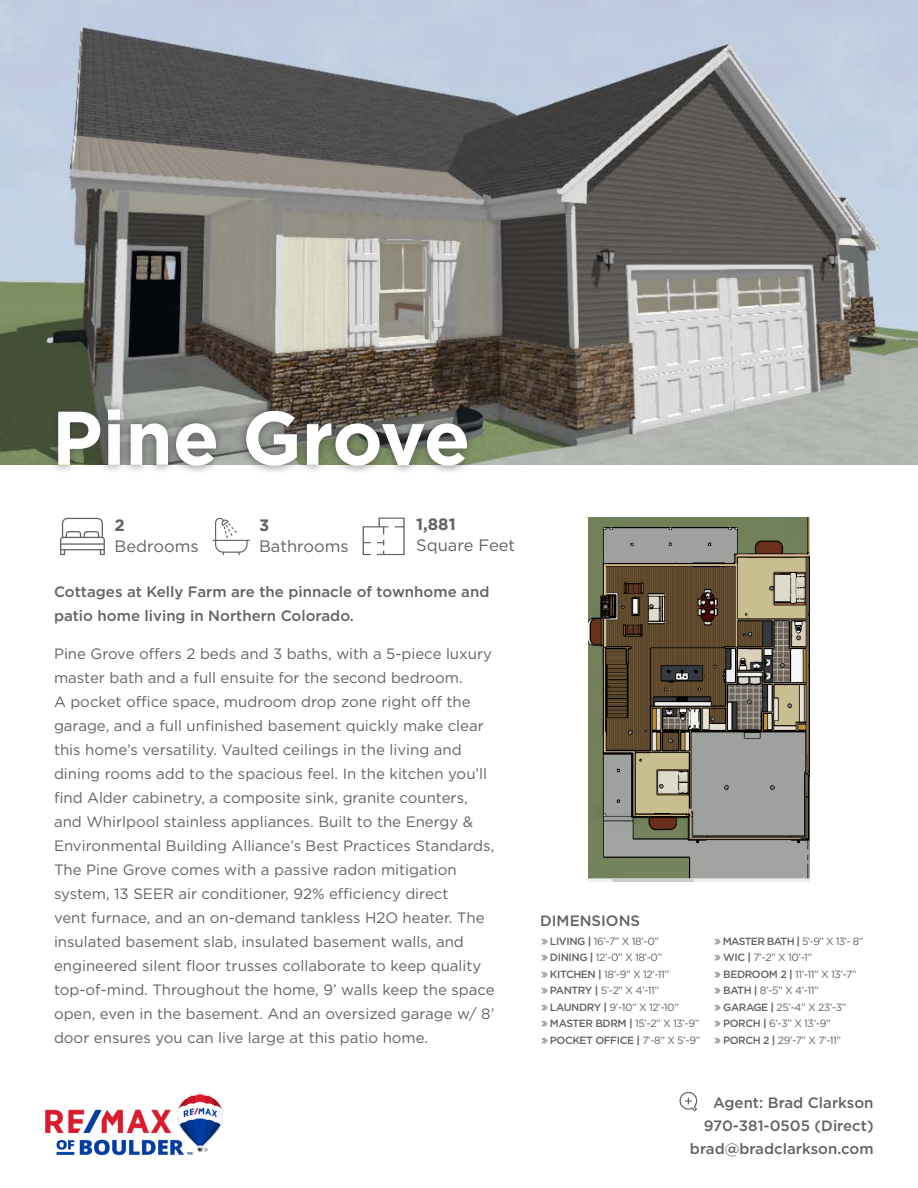
<style>
.page{position:relative;width:918px;height:1188px;background:#fff}
.page>*{position:absolute;margin:0;border:0;box-sizing:border-box;transform-origin:0 0}
.t1{font:700 75.9px "Gotham";color:#fff}
.t2{font:16.5px "Gotham";color:#636366}
.t3{font:700 16.5px "Gotham";color:#636366}
.t4{font:15px/24px "Gotham";color:#636366}
.t5{font:500 15px/24px "Gotham";color:#636366}
.t6{font:10.5px "Gotham";letter-spacing:-.04em;color:#636366}
.t7{font:500 10.5px "Gotham";letter-spacing:-.04em;color:#636366}
.s1{font-weight:500}
.s2{font-weight:700}
.s3{font-weight:400}
</style>
<div class="page">
<img style="left:0;top:0;width:918px;height:465px">
<div style="left:48px;top:399px;width:428px;height:76px;background:#404042;opacity:.75"></div>
<svg style="left:363px;top:518px;width:42px;height:37px"></svg>
<svg style="left:679px;top:1091px;width:19px;height:20px"></svg>
<img style="left:45px;top:1093px;width:178px;height:63px">
<svg style="left:213px;top:518px;width:37px;height:37px"></svg>
<svg style="left:60px;top:518px;width:45px;height:37px"></svg>
<img style="left:588px;top:518px;width:222px;height:364px">
<p class="t1" style="left:52px;top:388px;width:420px">Pine Grove</p>
<p class="t3" style="left:115px;top:514px;width:12px">2</p>
<p class="t2" style="left:115px;top:536px;width:86px">Bedrooms</p>
<p class="t3" style="left:259px;top:514px;width:12px">3</p>
<p class="t2" style="left:259px;top:536px;width:91px">Bathrooms</p>
<p class="t3" style="left:416px;top:513px;width:41px">1,881</p>
<p class="t2" style="left:416px;top:534px;width:101px">Square Feet</p>
<p class="t5" style="left:54px;top:580px;width:437px">Cottages at Kelly Farm are the pinnacle of townhome and patio home living in Northern Colorado.</p>
<p class="t4" style="left:54px;top:641px;width:442px">Pine Grove offers 2 beds and 3 baths, with a 5-piece luxury master bath and a full ensuite for the second bedroom.<br>A pocket office space, mudroom drop zone right off the garage, and a full unfinished basement quickly make clear this home’s versatility. Vaulted ceilings in the living and dining rooms add to the spacious feel. In the kitchen you’ll find Alder cabinetry, a composite sink, granite counters, and Whirlpool stainless appliances. Built to the Energy &amp; Environmental Building Alliance’s Best Practices Standards, The Pine Grove comes with a passive radon mitigation system, 13 SEER air conditioner, 92% efficiency direct<br>vent furnace, and an on-demand tankless H2O heater. The insulated basement slab, insulated basement walls, and engineered silent floor trusses collaborate to keep quality top-of-mind. Throughout the home, 9’ walls keep the space open, even in the basement. And an oversized garage w/ 8’ door ensures you can live large at this patio home.</p>
<p class="t5" style="left:540px;top:908px;width:101px">DIMENSIONS</p>
<p class="t6" style="left:550px;top:934px;width:111px"><span class="s1">LIVING</span> <span class="s2">|</span> 16’-7” X 18’-0”</p>
<p class="t6" style="left:550px;top:951px;width:114px"><span class="s1">DINING</span> <span class="s2">|</span> 12’-0” X 18’-0”</p>
<p class="t6" style="left:550px;top:967px;width:121px"><span class="s1">KITCHEN</span> <span class="s2">|</span> 18’-9” X 12’-11”</p>
<p class="t6" style="left:550px;top:984px;width:111px"><span class="s1">PANTRY</span> <span class="s2">|</span> 5’-2” X 4’-11”</p>
<p class="t6" style="left:550px;top:1000px;width:131px"><span class="s1">LAUNDRY</span> <span class="s2">|</span> 9’-10” X 12’-10”</p>
<p class="t6" style="left:550px;top:1017px;width:151px"><span class="s1">MASTER BDRM</span> <span class="s2">|</span> 15’-2” X 13’-9”</p>
<p class="t7" style="left:550px;top:1033px;width:152px">POCKET OFFICE <span class="s2">|</span> <span class="s3">7’-8” X 5’-9”</span></p>
<p class="t6" style="left:723px;top:934px;width:142px"><span class="s1">MASTER BATH</span> <span class="s2">|</span> 5’-9” X 13’- 8”</p>
<p class="t6" style="left:723px;top:951px;width:91px"><span class="s1">WIC</span> <span class="s2">|</span> 7’-2” X 10’-1”</p>
<p class="t6" style="left:723px;top:967px;width:135px"><span class="s1">BEDROOM 2</span> <span class="s2">|</span> 11’-11” X 13’-7”</p>
<p class="t6" style="left:723px;top:984px;width:97px"><span class="s1">BATH</span> <span class="s2">|</span> 8’-5” X 4’-11”</p>
<p class="t6" style="left:723px;top:1000px;width:125px"><span class="s1">GARAGE</span> <span class="s2">|</span> 25’-4” X 23’-3”</p>
<p class="t6" style="left:723px;top:1017px;width:109px"><span class="s1">PORCH</span> <span class="s2">|</span> 6’-3” X 13’-9”</p>
<p class="t6" style="left:723px;top:1033px;width:120px"><span class="s1">PORCH 2</span> <span class="s2">|</span> 29’-7” X 7’-11”</p>
<p class="t5" style="left:713px;top:1090px;width:162px">Agent: Brad Clarkson</p>
<p class="t5" style="left:704px;top:1114px;width:171px">970-381-0505 (Direct)</p>
<p class="t5" style="left:690px;top:1137px;width:185px">brad@bradclarkson.com</p>
</div>
